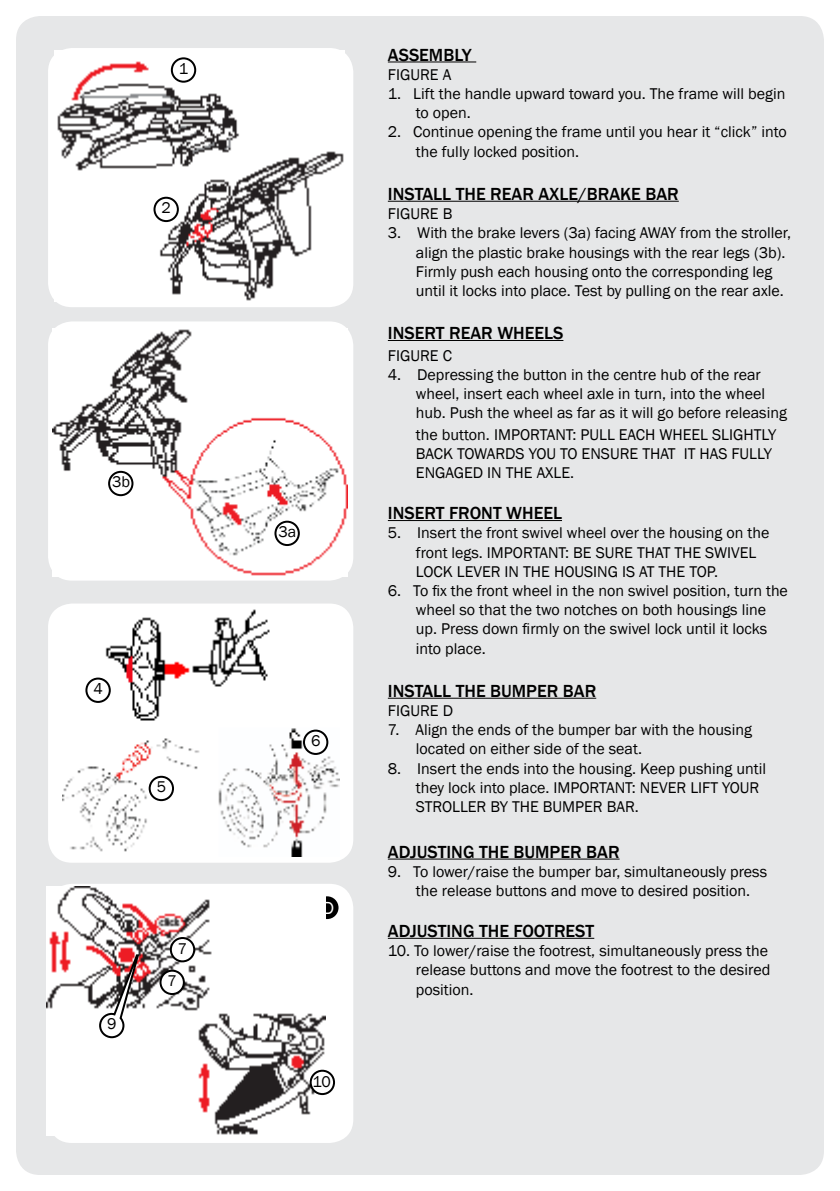
<style>
.page{position:relative;width:840px;height:1191px;background:#fff}
.page>*{position:absolute;margin:0;border:0;box-sizing:border-box;transform-origin:0 0}
.t1{font:500 18px "Franklin Gothic";color:#000}
.t2{font:18px "Franklin Gothic";color:#fff}
.t3{font:16px/19.2px "Franklin Gothic";color:#000}
</style>
<div class="page">
<div style="left:16px;top:16px;width:807px;height:1159px;background:#e6e7e8;border-radius:24px"></div>
<hr style="left:387px;top:62px;width:89px;height:1px;background:#000">
<hr style="left:387px;top:201px;width:291px;height:1px;background:#000">
<hr style="left:387px;top:340px;width:176px;height:1px;background:#000">
<hr style="left:387px;top:520px;width:174px;height:1px;background:#000">
<hr style="left:387px;top:698px;width:209px;height:1px;background:#000">
<hr style="left:387px;top:858px;width:232px;height:1px;background:#000">
<hr style="left:387px;top:938px;width:207px;height:1px;background:#000">
<div style="left:48px;top:48px;width:305px;height:259px;background:#fff;border-radius:24px"></div>
<div style="left:48px;top:321px;width:305px;height:259px;background:#fff;border-radius:24px"></div>
<div style="left:48px;top:603px;width:305px;height:259px;background:#fff;border-radius:24px"></div>
<div style="left:48px;top:883px;width:305px;height:260px;background:#fff;border-radius:24px"></div>
<div style="left:315px;top:896px;width:23px;height:23px;background:#000;border-radius:50%"></div>
<img style="left:54px;top:50px;width:290px;height:252px">
<img style="left:52px;top:328px;width:295px;height:248px">
<img style="left:46px;top:886px;width:279px;height:249px">
<div style="left:171px;top:57px;width:25px;height:26px;border:2px solid #000;border-radius:50%"></div>
<div style="left:153px;top:197px;width:26px;height:25px;border:2px solid #000;border-radius:50%"></div>
<div style="left:275px;top:522px;width:23px;height:23px;background:#fff;border-radius:50%"></div>
<div style="left:274px;top:521px;width:25px;height:25px;border:2px solid #000;border-radius:50%"></div>
<div style="left:109px;top:472px;width:23px;height:23px;background:#fff;border-radius:50%"></div>
<div style="left:108px;top:471px;width:25px;height:25px;border:2px solid #000;border-radius:50%"></div>
<div style="left:160px;top:970px;width:24px;height:24px;background:#fff;border-radius:50%"></div>
<div style="left:159px;top:969px;width:26px;height:26px;border:2px solid #000;border-radius:50%"></div>
<div style="left:310px;top:1070px;width:24px;height:24px;background:#fff;border-radius:50%"></div>
<div style="left:309px;top:1069px;width:26px;height:26px;border:2px solid #000;border-radius:50%"></div>
<svg style="left:98px;top:952px;width:42px;height:87px"></svg>
<img style="left:62px;top:609px;width:277px;height:247px">
<div style="left:86px;top:678px;width:24px;height:24px;background:#fff;border-radius:50%"></div>
<div style="left:85px;top:677px;width:26px;height:26px;border:2px solid #000;border-radius:50%"></div>
<div style="left:150px;top:777px;width:23px;height:23px;background:#fff;border-radius:50%"></div>
<div style="left:149px;top:776px;width:25px;height:25px;border:2px solid #000;border-radius:50%"></div>
<div style="left:304px;top:730px;width:23px;height:24px;background:#fff;border-radius:50%"></div>
<div style="left:303px;top:729px;width:25px;height:26px;border:2px solid #000;border-radius:50%"></div>
<div style="left:171px;top:938px;width:23px;height:23px;background:#fff;border-radius:50%"></div>
<div style="left:170px;top:937px;width:25px;height:25px;border:2px solid #000;border-radius:50%"></div>
<p class="t3" style="left:179px;top:59px;width:11px">1</p>
<p class="t3" style="left:161px;top:199px;width:11px">2</p>
<p class="t3" style="left:112px;top:473px;width:19px">3b</p>
<p class="t3" style="left:93px;top:679px;width:11px">4</p>
<p class="t3" style="left:156px;top:777px;width:11px">5</p>
<p class="t3" style="left:107px;top:1014px;width:11px">9</p>
<p class="t3" style="left:178px;top:939px;width:11px">7</p>
<p class="t3" style="left:167px;top:971px;width:11px">7</p>
<p class="t3" style="left:278px;top:522px;width:19px">3a</p>
<p class="t3" style="left:311px;top:731px;width:11px">6</p>
<p class="t2" style="left:322px;top:896px;width:13px">D</p>
<p class="t3" style="left:312px;top:1072px;width:20px">10</p>
<p class="t1" style="left:387px;top:43px;width:85px">ASSEMBLY</p>
<p class="t3" style="left:387px;top:65px;width:65px">FIGURE A</p>
<p class="t3" style="left:415px;top:84px;width:371px;text-indent:-28px">1. Lift the handle upward toward you. The frame will begin to open.</p>
<p class="t3" style="left:415px;top:123px;width:372px;text-indent:-28px">2. Continue opening the frame until you hear it “click” into the fully locked position.</p>
<p class="t1" style="left:387px;top:183px;width:292px">INSTALL THE REAR AXLE/BRAKE BAR</p>
<p class="t3" style="left:387px;top:204px;width:66px">FIGURE B</p>
<p class="t3" style="left:415px;top:224px;width:376px;text-indent:-28px">3. With the brake levers (3a) facing AWAY from the stroller, align the plastic brake housings with the rear legs (3b).<br>Firmly push each housing onto the corresponding leg until it locks into place. Test by pulling on the rear axle.</p>
<p class="t1" style="left:387px;top:322px;width:177px">INSERT REAR WHEELS</p>
<p class="t3" style="left:387px;top:346px;width:66px">FIGURE C</p>
<p class="t3" style="left:415px;top:365px;width:372px;text-indent:-28px">4. Depressing the button in the centre hub of the rear wheel, insert each wheel axle in turn, into the wheel hub. Push the wheel as far as it will go before releasing</p>
<p class="t3" style="left:415px;top:425px;width:362px">the button. IMPORTANT: PULL EACH WHEEL SLIGHTLY<br>BACK TOWARDS YOU TO ENSURE THAT IT HAS FULLY<br>ENGAGED IN THE AXLE.</p>
<p class="t1" style="left:387px;top:502px;width:175px">INSERT FRONT WHEEL</p>
<p class="t3" style="left:415px;top:524px;width:355px;text-indent:-28px">5. Insert the front swivel wheel over the housing on the front legs. IMPORTANT: BE SURE THAT THE SWIVEL<br>LOCK LEVER IN THE HOUSING IS AT THE TOP.</p>
<p class="t3" style="left:415px;top:581px;width:373px;text-indent:-28px">6. To fix the front wheel in the non swivel position, turn the wheel so that the two notches on both housings line up. Press down firmly on the swivel lock until it locks into place.</p>
<p class="t1" style="left:387px;top:679px;width:210px">INSTALL THE BUMPER BAR</p>
<p class="t3" style="left:387px;top:701px;width:67px">FIGURE D</p>
<p class="t3" style="left:415px;top:720px;width:337px;text-indent:-28px">7. Align the ends of the bumper bar with the housing located on either side of the seat.</p>
<p class="t3" style="left:415px;top:759px;width:351px;text-indent:-28px">8. Insert the ends into the housing. Keep pushing until they lock into place. IMPORTANT: NEVER LIFT YOUR<br>STROLLER BY THE BUMPER BAR.</p>
<p class="t1" style="left:387px;top:840px;width:233px">ADJUSTING THE BUMPER BAR</p>
<p class="t3" style="left:415px;top:862px;width:352px;text-indent:-28px">9. To lower/raise the bumper bar, simultaneously press the release buttons and move to desired position.</p>
<p class="t1" style="left:387px;top:919px;width:11px">ADJUST</p>
<p class="t1" style="left:446px;top:919px;width:44px">ING THE</p>
<p class="t1" style="left:513px;top:919px;width:11px">FOOTREST</p>
<p class="t3" style="left:415px;top:941px;width:356px;text-indent:-28px">10. To lower/raise the footrest, simultaneously press the release buttons and move the footrest to the desired position.</p>
</div>
